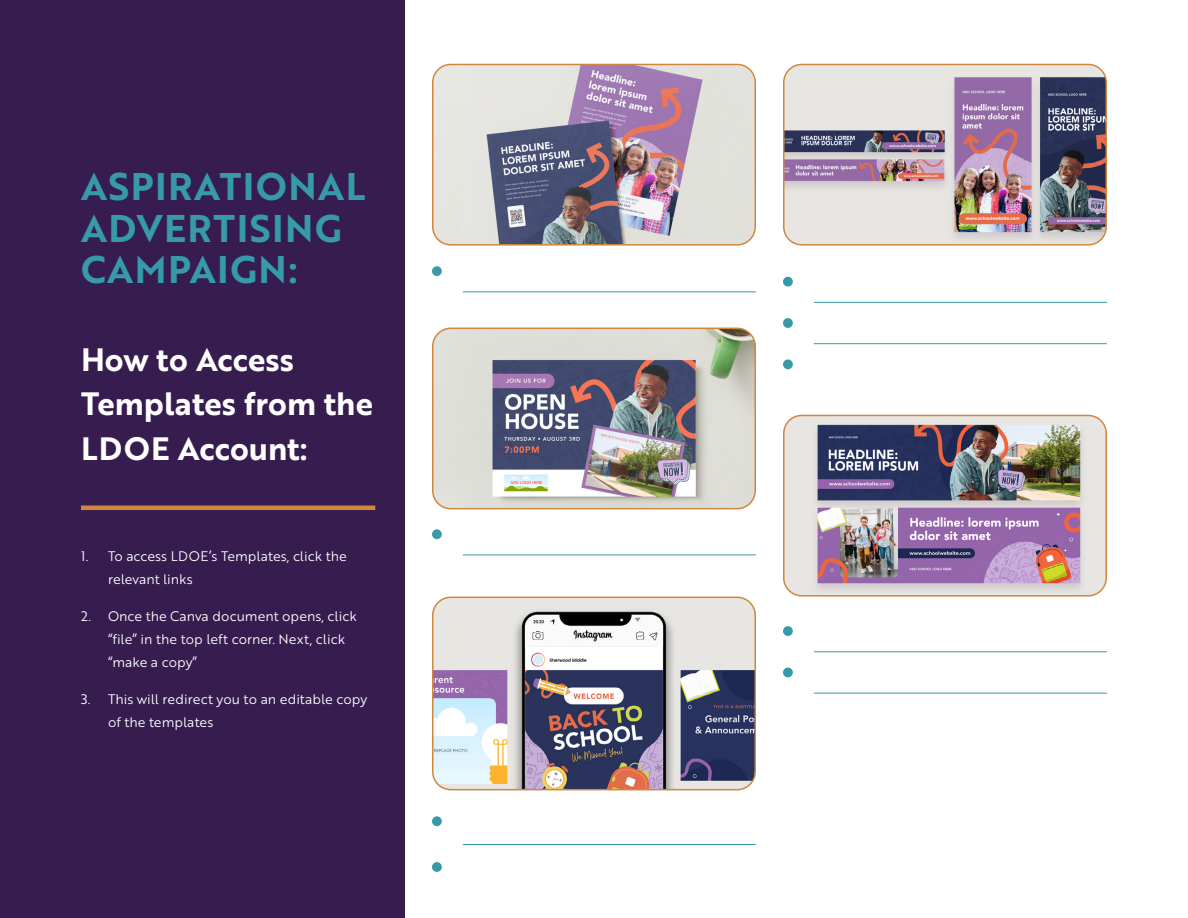
<style>
.page{position:relative;width:1188px;height:918px;background:#fff}
.page>*{position:absolute;margin:0;border:0;box-sizing:border-box;transform-origin:0 0}
.t1{font:37.5px/41.4px "Brother 1816 Bold";letter-spacing:.04em;color:#379aa8}
.t2{font:31.5px/44.4px "Brother 1816 Bold";color:#fff}
.t3{font:13.5px/23.2px "Brother 1816 Book";color:#fff}
</style>
<div class="page">
<div style="left:0;top:0;width:405px;height:918px;background:#361c4f"></div>
<img style="left:433px;top:64px;width:322px;height:179px">
<div style="left:432px;top:64px;width:324px;height:182px;border:2px solid #cf873e;border-radius:18px"></div>
<img style="left:784px;top:415px;width:322px;height:179px">
<div style="left:783px;top:415px;width:324px;height:182px;border:2px solid #cf873e;border-radius:18px"></div>
<img style="left:784px;top:64px;width:322px;height:179px">
<div style="left:783px;top:64px;width:324px;height:182px;border:2px solid #cf873e;border-radius:18px"></div>
<img style="left:433px;top:597px;width:322px;height:193px">
<div style="left:432px;top:597px;width:324px;height:193px;border:2px solid #cf873e;border-radius:18px"></div>
<img style="left:433px;top:328px;width:322px;height:181px">
<div style="left:432px;top:328px;width:324px;height:181px;border:2px solid #cf873e;border-radius:18px"></div>
<hr style="left:463px;top:291px;width:293px;height:1px;background:#379aa8">
<hr style="left:814px;top:302px;width:293px;height:1px;background:#379aa8">
<hr style="left:814px;top:651px;width:293px;height:1px;background:#379aa8">
<hr style="left:463px;top:555px;width:293px;height:1px;background:#379aa8">
<hr style="left:814px;top:343px;width:293px;height:1px;background:#379aa8">
<hr style="left:814px;top:693px;width:293px;height:1px;background:#379aa8">
<div style="left:432px;top:266px;width:10px;height:10px;background:#379aa8;border-radius:50%"></div>
<div style="left:783px;top:277px;width:10px;height:10px;background:#379aa8;border-radius:50%"></div>
<div style="left:783px;top:626px;width:10px;height:10px;background:#379aa8;border-radius:50%"></div>
<div style="left:432px;top:529px;width:10px;height:10px;background:#379aa8;border-radius:50%"></div>
<div style="left:783px;top:318px;width:10px;height:10px;background:#379aa8;border-radius:50%"></div>
<div style="left:783px;top:668px;width:10px;height:9px;background:#379aa8;border-radius:50%"></div>
<div style="left:783px;top:359px;width:10px;height:10px;background:#379aa8;border-radius:50%"></div>
<hr style="left:81px;top:506px;width:294px;height:4px;background:#cf873e">
<hr style="left:463px;top:844px;width:293px;height:1px;background:#379aa8">
<div style="left:432px;top:816px;width:10px;height:10px;background:#379aa8;border-radius:50%"></div>
<div style="left:432px;top:862px;width:10px;height:10px;background:#379aa8;border-radius:50%"></div>
<h1 class="t1" style="left:81px;top:165px;width:286px">ASPIRATIONAL<br>ADVERTISING<br>CAMPAIGN:</h1>
<h2 class="t2" style="left:81px;top:336px;width:293px">How to Access<br>Templates from the<br>LDOE Account:</h2>
<p class="t3" style="left:108px;top:544px;width:240px;text-indent:-27px">1. To access LDOE’s Templates, click the relevant links</p>
<p class="t3" style="left:108px;top:604px;width:250px;text-indent:-27px">2. Once the Canva document opens, click “file” in the top left corner. Next, click “make a copy”</p>
<p class="t3" style="left:108px;top:687px;width:261px;text-indent:-27px">3. This will redirect you to an editable copy of the templates</p>
</div>
